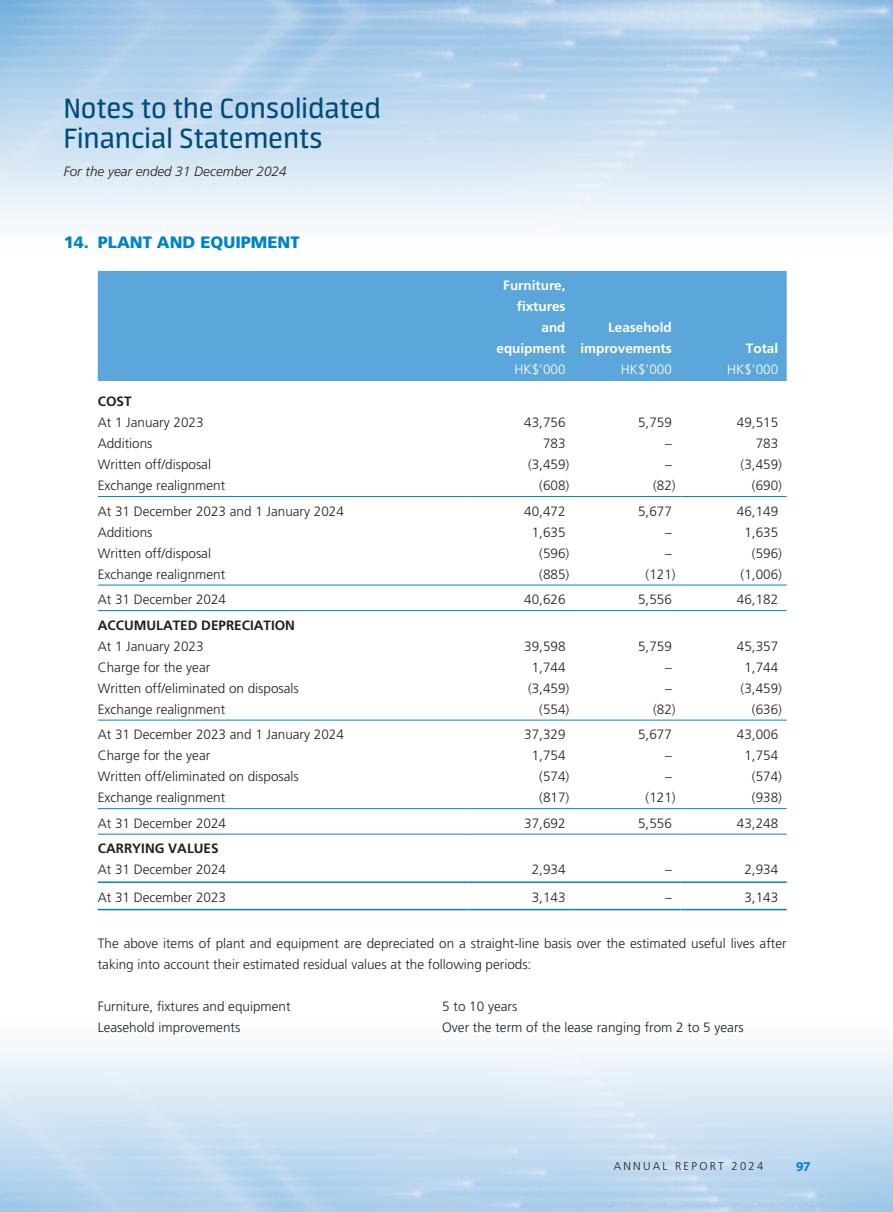
<style>
.page{position:relative;width:893px;height:1212px;background:#fff}
.page>*{position:absolute;margin:0;border:0;box-sizing:border-box;transform-origin:0 0}
.t1{font:31.5px "Neuron";color:#004c79}
._01_H1{font:900 16.5px "Frutiger LT Std";color:#0082c8}
._50_Table_txt{font:300 13.5px "Frutiger LT Std";color:#231f20}
._00_txt{font:300 13.5px/21px "Frutiger LT Std";color:#231f20}
._50_Table_txt-2{font:700 13.5px "Frutiger LT Std";color:#fff}
._50_Table_txt-3{font:700 13.5px "Frutiger LT Std";color:#231f20}
.t2{font:italic 300 13.5px "Frutiger LT Std";color:#231f20}
._50_Table_txt-4{font:300 13.5px "Frutiger LT Std";color:#fff}
.t3{font:700 13.5px "Myriad Pro";color:#0082c8}
.t4{font:300 11.25px "Frutiger LT Std";letter-spacing:.2em;color:#231f20}
</style>
<div class="page">
<div style="left:98px;top:271px;width:689px;height:110px;background:#5ba6da"></div>
<hr style="left:98px;top:496px;width:370px;height:1px;background:#0082c8">
<hr style="left:468px;top:496px;width:106px;height:1px;background:#0082c8">
<hr style="left:574px;top:496px;width:106px;height:1px;background:#0082c8">
<hr style="left:680px;top:496px;width:107px;height:1px;background:#0082c8">
<hr style="left:98px;top:585px;width:370px;height:1px;background:#0082c8">
<hr style="left:468px;top:585px;width:106px;height:1px;background:#0082c8">
<hr style="left:574px;top:585px;width:106px;height:1px;background:#0082c8">
<hr style="left:680px;top:585px;width:107px;height:1px;background:#0082c8">
<hr style="left:98px;top:610px;width:370px;height:1px;background:#0082c8">
<hr style="left:468px;top:610px;width:106px;height:1px;background:#0082c8">
<hr style="left:574px;top:610px;width:106px;height:1px;background:#0082c8">
<hr style="left:680px;top:610px;width:107px;height:1px;background:#0082c8">
<hr style="left:98px;top:720px;width:370px;height:1px;background:#0082c8">
<hr style="left:468px;top:720px;width:106px;height:1px;background:#0082c8">
<hr style="left:574px;top:720px;width:106px;height:1px;background:#0082c8">
<hr style="left:680px;top:720px;width:107px;height:1px;background:#0082c8">
<hr style="left:98px;top:808px;width:370px;height:1px;background:#0082c8">
<hr style="left:468px;top:808px;width:106px;height:1px;background:#0082c8">
<hr style="left:574px;top:808px;width:106px;height:1px;background:#0082c8">
<hr style="left:680px;top:808px;width:107px;height:1px;background:#0082c8">
<hr style="left:98px;top:834px;width:370px;height:1px;background:#0082c8">
<hr style="left:468px;top:834px;width:106px;height:1px;background:#0082c8">
<hr style="left:574px;top:834px;width:106px;height:1px;background:#0082c8">
<hr style="left:680px;top:834px;width:107px;height:1px;background:#0082c8">
<hr style="left:98px;top:881px;width:370px;height:2px;background:#0082c8">
<hr style="left:468px;top:881px;width:106px;height:2px;background:#0082c8">
<hr style="left:574px;top:881px;width:106px;height:2px;background:#0082c8">
<hr style="left:680px;top:881px;width:107px;height:2px;background:#0082c8">
<hr style="left:98px;top:909px;width:370px;height:1px;background:#0082c8">
<hr style="left:468px;top:909px;width:106px;height:1px;background:#0082c8">
<hr style="left:574px;top:909px;width:106px;height:1px;background:#0082c8">
<hr style="left:680px;top:909px;width:107px;height:1px;background:#0082c8">
<p class="t1" style="left:64px;top:91px;width:318px">Notes to the Consolidated</p>
<p class="t1" style="left:64px;top:121px;width:260px">Financial Statements</p>
<p class="t2" style="left:64px;top:164px;width:224px">For the year ended 31 December 2024</p>
<p class="_01_H1" style="left:64px;top:232px;width:237px">14. PLANT AND EQUIPMENT</p>
<p class="_50_Table_txt-2" style="left:503px;top:277px;width:64px">Furniture,</p>
<p class="_50_Table_txt-2" style="left:517px;top:298px;width:50px">fixtures</p>
<p class="_50_Table_txt-2" style="left:541px;top:319px;width:26px">and</p>
<p class="_50_Table_txt-2" style="left:496px;top:340px;width:71px">equipment</p>
<p class="_50_Table_txt-2" style="left:608px;top:319px;width:65px">Leasehold</p>
<p class="_50_Table_txt-2" style="left:580px;top:340px;width:93px">improvements</p>
<p class="_50_Table_txt-2" style="left:746px;top:340px;width:34px">Total</p>
<p class="_50_Table_txt-4" style="left:514px;top:361px;width:53px">HK$’000</p>
<p class="_50_Table_txt-4" style="left:621px;top:361px;width:53px">HK$’000</p>
<p class="_50_Table_txt-4" style="left:727px;top:361px;width:53px">HK$’000</p>
<p class="_50_Table_txt-3" style="left:98px;top:393px;width:35px">COST</p>
<p class="_50_Table_txt" style="left:98px;top:415px;width:107px">At 1 January 2023</p>
<p class="_50_Table_txt" style="left:524px;top:415px;width:43px">43,756</p>
<p class="_50_Table_txt" style="left:638px;top:415px;width:35px">5,759</p>
<p class="_50_Table_txt" style="left:737px;top:415px;width:43px">49,515</p>
<p class="_50_Table_txt" style="left:98px;top:436px;width:56px">Additions</p>
<p class="_50_Table_txt" style="left:543px;top:436px;width:24px">783</p>
<p class="_50_Table_txt" style="left:665px;top:436px;width:8px">–</p>
<p class="_50_Table_txt" style="left:756px;top:436px;width:24px">783</p>
<p class="_50_Table_txt" style="left:98px;top:457px;width:115px">Written off/disposal</p>
<p class="_50_Table_txt" style="left:528px;top:457px;width:43px">(3,459)</p>
<p class="_50_Table_txt" style="left:665px;top:457px;width:8px">–</p>
<p class="_50_Table_txt" style="left:741px;top:457px;width:43px">(3,459)</p>
<p class="_50_Table_txt" style="left:98px;top:478px;width:129px">Exchange realignment</p>
<p class="_50_Table_txt" style="left:539px;top:478px;width:32px">(608)</p>
<p class="_50_Table_txt" style="left:653px;top:478px;width:24px">(82)</p>
<p class="_50_Table_txt" style="left:752px;top:478px;width:32px">(690)</p>
<p class="_50_Table_txt" style="left:98px;top:503px;width:248px">At 31 December 2023 and 1 January 2024</p>
<p class="_50_Table_txt" style="left:524px;top:503px;width:43px">40,472</p>
<p class="_50_Table_txt" style="left:638px;top:503px;width:35px">5,677</p>
<p class="_50_Table_txt" style="left:737px;top:503px;width:43px">46,149</p>
<p class="_50_Table_txt" style="left:98px;top:524px;width:56px">Additions</p>
<p class="_50_Table_txt" style="left:532px;top:524px;width:35px">1,635</p>
<p class="_50_Table_txt" style="left:665px;top:524px;width:8px">–</p>
<p class="_50_Table_txt" style="left:744px;top:524px;width:35px">1,635</p>
<p class="_50_Table_txt" style="left:98px;top:545px;width:115px">Written off/disposal</p>
<p class="_50_Table_txt" style="left:539px;top:545px;width:32px">(596)</p>
<p class="_50_Table_txt" style="left:665px;top:545px;width:8px">–</p>
<p class="_50_Table_txt" style="left:752px;top:545px;width:32px">(596)</p>
<p class="_50_Table_txt" style="left:98px;top:566px;width:129px">Exchange realignment</p>
<p class="_50_Table_txt" style="left:539px;top:566px;width:32px">(885)</p>
<p class="_50_Table_txt" style="left:646px;top:566px;width:32px">(121)</p>
<p class="_50_Table_txt" style="left:741px;top:566px;width:43px">(1,006)</p>
<p class="_50_Table_txt" style="left:98px;top:592px;width:130px">At 31 December 2024</p>
<p class="_50_Table_txt" style="left:524px;top:592px;width:43px">40,626</p>
<p class="_50_Table_txt" style="left:638px;top:592px;width:35px">5,556</p>
<p class="_50_Table_txt" style="left:737px;top:592px;width:43px">46,182</p>
<p class="_50_Table_txt-3" style="left:98px;top:617px;width:199px">ACCUMULATED DEPRECIATION</p>
<p class="_50_Table_txt" style="left:98px;top:638px;width:107px">At 1 January 2023</p>
<p class="_50_Table_txt" style="left:524px;top:638px;width:43px">39,598</p>
<p class="_50_Table_txt" style="left:638px;top:638px;width:35px">5,759</p>
<p class="_50_Table_txt" style="left:737px;top:638px;width:43px">45,357</p>
<p class="_50_Table_txt" style="left:98px;top:659px;width:114px">Charge for the year</p>
<p class="_50_Table_txt" style="left:532px;top:659px;width:35px">1,744</p>
<p class="_50_Table_txt" style="left:665px;top:659px;width:8px">–</p>
<p class="_50_Table_txt" style="left:744px;top:659px;width:35px">1,744</p>
<p class="_50_Table_txt" style="left:98px;top:680px;width:203px">Written off/eliminated on disposals</p>
<p class="_50_Table_txt" style="left:528px;top:680px;width:43px">(3,459)</p>
<p class="_50_Table_txt" style="left:665px;top:680px;width:8px">–</p>
<p class="_50_Table_txt" style="left:741px;top:680px;width:43px">(3,459)</p>
<p class="_50_Table_txt" style="left:98px;top:701px;width:129px">Exchange realignment</p>
<p class="_50_Table_txt" style="left:539px;top:701px;width:32px">(554)</p>
<p class="_50_Table_txt" style="left:653px;top:701px;width:24px">(82)</p>
<p class="_50_Table_txt" style="left:752px;top:701px;width:32px">(636)</p>
<p class="_50_Table_txt" style="left:98px;top:727px;width:248px">At 31 December 2023 and 1 January 2024</p>
<p class="_50_Table_txt" style="left:524px;top:727px;width:43px">37,329</p>
<p class="_50_Table_txt" style="left:638px;top:727px;width:35px">5,677</p>
<p class="_50_Table_txt" style="left:737px;top:727px;width:43px">43,006</p>
<p class="_50_Table_txt" style="left:98px;top:748px;width:114px">Charge for the year</p>
<p class="_50_Table_txt" style="left:532px;top:748px;width:35px">1,754</p>
<p class="_50_Table_txt" style="left:665px;top:748px;width:8px">–</p>
<p class="_50_Table_txt" style="left:744px;top:748px;width:35px">1,754</p>
<p class="_50_Table_txt" style="left:98px;top:769px;width:203px">Written off/eliminated on disposals</p>
<p class="_50_Table_txt" style="left:539px;top:769px;width:32px">(574)</p>
<p class="_50_Table_txt" style="left:665px;top:769px;width:8px">–</p>
<p class="_50_Table_txt" style="left:752px;top:769px;width:32px">(574)</p>
<p class="_50_Table_txt" style="left:98px;top:790px;width:129px">Exchange realignment</p>
<p class="_50_Table_txt" style="left:539px;top:790px;width:32px">(817)</p>
<p class="_50_Table_txt" style="left:646px;top:790px;width:32px">(121)</p>
<p class="_50_Table_txt" style="left:752px;top:790px;width:32px">(938)</p>
<p class="_50_Table_txt" style="left:98px;top:815px;width:130px">At 31 December 2024</p>
<p class="_50_Table_txt" style="left:524px;top:815px;width:43px">37,692</p>
<p class="_50_Table_txt" style="left:638px;top:815px;width:35px">5,556</p>
<p class="_50_Table_txt" style="left:737px;top:815px;width:43px">43,248</p>
<p class="_50_Table_txt-3" style="left:98px;top:840px;width:122px">CARRYING VALUES</p>
<p class="_50_Table_txt" style="left:98px;top:862px;width:130px">At 31 December 2024</p>
<p class="_50_Table_txt" style="left:532px;top:862px;width:35px">2,934</p>
<p class="_50_Table_txt" style="left:665px;top:862px;width:8px">–</p>
<p class="_50_Table_txt" style="left:744px;top:862px;width:35px">2,934</p>
<p class="_50_Table_txt" style="left:98px;top:889px;width:130px">At 31 December 2023</p>
<p class="_50_Table_txt" style="left:532px;top:889px;width:35px">3,143</p>
<p class="_50_Table_txt" style="left:665px;top:889px;width:8px">–</p>
<p class="_50_Table_txt" style="left:744px;top:889px;width:35px">3,143</p>
<p class="_00_txt" style="left:98px;top:933px;width:690px">The above items of plant and equipment are depreciated on a straight-line basis over the estimated useful lives after taking into account their estimated residual values at the following periods:</p>
<p class="_50_Table_txt" style="left:98px;top:998px;width:194px">Furniture, fixtures and equipment</p>
<p class="_50_Table_txt" style="left:442px;top:998px;width:77px">5 to 10 years</p>
<p class="_50_Table_txt" style="left:98px;top:1019px;width:144px">Leasehold improvements</p>
<p class="_50_Table_txt" style="left:442px;top:1019px;width:303px">Over the term of the lease ranging from 2 to 5 years</p>
<p class="t4" style="left:614px;top:1159px;width:151px">ANNUAL REPORT 2024</p>
<p class="t3" style="left:796px;top:1157px;width:16px">97</p>
</div>
